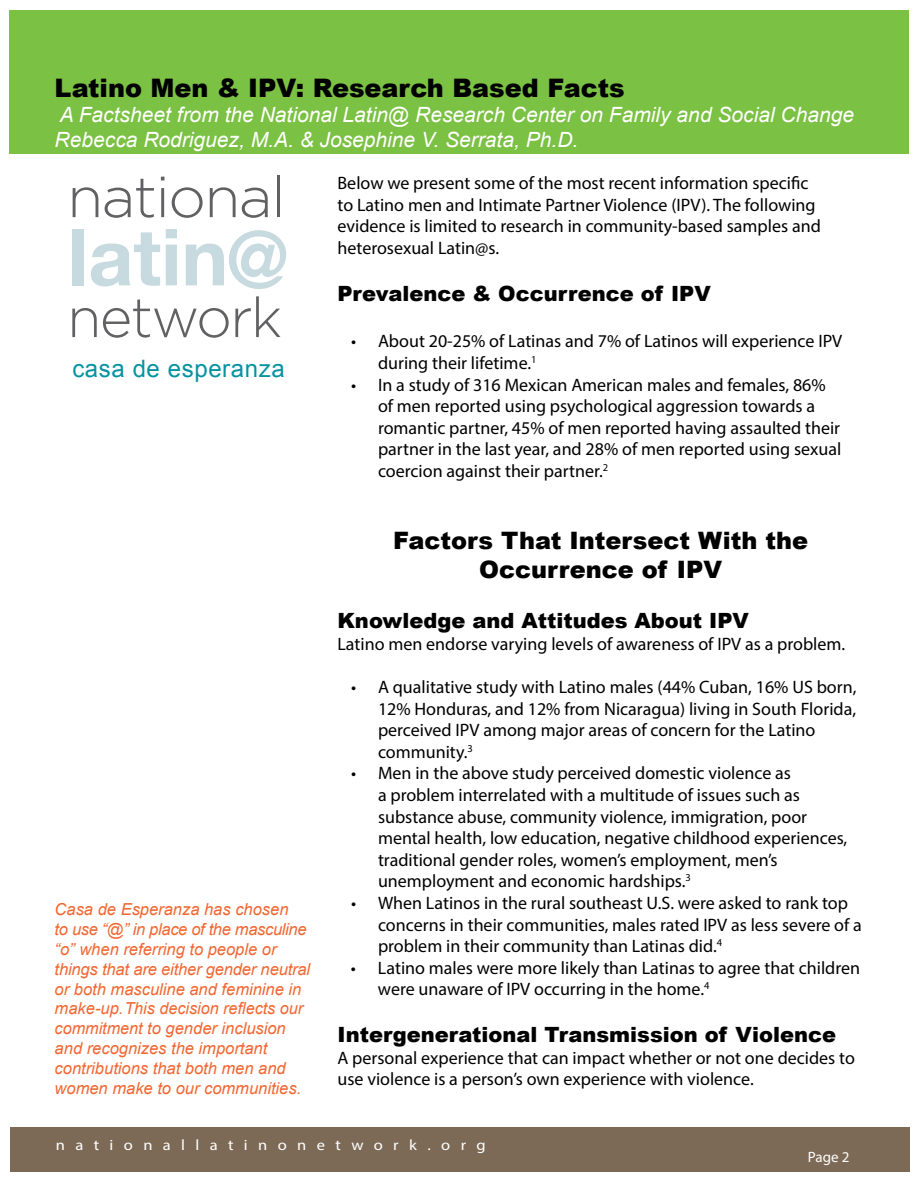
<style>
.page{position:relative;width:918px;height:1188px;background:#fff}
.page>*{position:absolute;margin:0;border:0;box-sizing:border-box;transform-origin:0 0}
.t1{font:900 25.5px "Arial";color:#000}
.t2{font:900 24px/28.8px "Arial";color:#000;text-align:center}
.t3{font:24px "Arial";letter-spacing:.025em;color:#0593a0}
.t4{font:italic 21px/25.2px "Arial";color:#fff}
.t5{font:900 21px "Arial";color:#000}
.t6{font:18px/21.6px "Myriad Pro";color:#000}
.t7{font:italic 16.5px/19.8px "Arial";color:#f26631}
.t8{font:15px "Myriad Pro";letter-spacing:.63em;color:#fff;scale:1.1 1}
.t9{font:15px "Myriad Pro";letter-spacing:.63em;color:#fff}
</style>
<div class="page">
<div style="left:10px;top:10px;width:899px;height:144px;background:#7bc143"></div>
<div style="left:10px;top:1127px;width:900px;height:45px;background:#7d6a56"></div>
<svg style="left:73px;top:187px;width:25px;height:30px"></svg>
<svg style="left:105px;top:179px;width:49px;height:39px"></svg>
<hr style="left:161px;top:188px;width:3px;height:29px;background:#616063">
<svg style="left:172px;top:187px;width:31px;height:31px"></svg>
<svg style="left:210px;top:187px;width:26px;height:30px"></svg>
<svg style="left:242px;top:188px;width:26px;height:30px"></svg>
<hr style="left:277px;top:176px;width:3px;height:41px;background:#616063">
<div style="left:73px;top:229px;width:11px;height:56px;background:#c7dadf"></div>
<svg style="left:91px;top:232px;width:69px;height:54px"></svg>
<svg style="left:166px;top:229px;width:11px;height:56px"></svg>
<svg style="left:186px;top:230px;width:100px;height:59px"></svg>
<svg style="left:72px;top:308px;width:25px;height:29px"></svg>
<svg style="left:103px;top:300px;width:126px;height:38px"></svg>
<svg style="left:235px;top:296px;width:45px;height:41px"></svg>
<h1 class="t1" style="left:55px;top:69px;width:572px">Latino Men &amp; IPV: Research Based Facts</h1>
<p class="t4" style="left:55px;top:102px;width:801px">A Factsheet from the National Latin@ Research Center on Family and Social Change<br>Rebecca Rodriguez, M.A. &amp; Josephine V. Serrata, Ph.D.</p>
<h2 class="t3" style="left:72px;top:353px;width:214px">casa de esperanza</h2>
<p class="t7" style="left:55px;top:900px;width:257px">Casa de Esperanza has chosen<br>to use “@” in place of the masculine “o” when referring to people or things that are either gender neutral or both masculine and feminine in make-up.This decision reflects our commitment to gender inclusion and recognizes the important contributions that both men and women make to our communities.</p>
<p class="t6" style="left:338px;top:172px;width:485px">Below we present some of the most recent information specific to Latino men and Intimate Partner Violence (IPV). The following evidence is limited to research in community-based samples and heterosexual Latin@s.</p>
<p class="t5" style="left:338px;top:278px;width:375px">Prevalence &amp; Occurrence of IPV</p>
<p class="t6" style="left:378px;top:330px;width:466px;text-indent:-27px">• About 20-25% of Latinas and 7% of Latinos will experience IPV during their lifetime.<sup>1</sup></p>
<p class="t6" style="left:378px;top:373px;width:465px;text-indent:-27px">• In a study of 316 Mexican American males and females, 86% of men reported using psychological aggression towards a romantic partner, 45% of men reported having assaulted their partner in the last year, and 28% of men reported using sexual coercion against their partner.<sup>2</sup></p>
<h2 class="t2" style="left:393px;top:525px;width:416px">Factors That Intersect With the<br>Occurrence of IPV</h2>
<p class="t5" style="left:338px;top:605px;width:413px">Knowledge and Attitudes About IPV</p>
<p class="t6" style="left:338px;top:633px;width:509px">Latino men endorse varying levels of awareness of IPV as a problem.</p>
<p class="t6" style="left:378px;top:676px;width:480px;text-indent:-27px">• A qualitative study with Latino males (44% Cuban, 16% US born, 12% Honduras, and 12% from Nicaragua) living in South Florida, perceived IPV among major areas of concern for the Latino community.<sup>3</sup></p>
<p class="t6" style="left:378px;top:762px;width:471px;text-indent:-27px">• Men in the above study perceived domestic violence as<br>a problem interrelated with a multitude of issues such as substance abuse, community violence, immigration, poor mental health, low education, negative childhood experiences, traditional gender roles, women’s employment, men’s unemployment and economic hardships.<sup>3</sup></p>
<p class="t6" style="left:378px;top:892px;width:485px;text-indent:-27px">• When Latinos in the rural southeast U.S. were asked to rank top concerns in their communities, males rated IPV as less severe of a problem in their community than Latinas did.<sup>4</sup></p>
<p class="t6" style="left:378px;top:957px;width:484px;text-indent:-27px">• Latino males were more likely than Latinas to agree that children were unaware of IPV occurring in the home.<sup>4</sup></p>
<p class="t5" style="left:338px;top:1019px;width:500px">Intergenerational Transmission of Violence</p>
<p class="t6" style="left:338px;top:1047px;width:519px">A personal experience that can impact whether or not one decides to use violence is a person’s own experience with violence.</p>
<p class="t8" style="left:56px;top:1136px;width:392px">nationallatinonetwork.org</p>
<p class="t9" style="left:808px;top:1148px;width:43px">Page 2</p>
</div>
